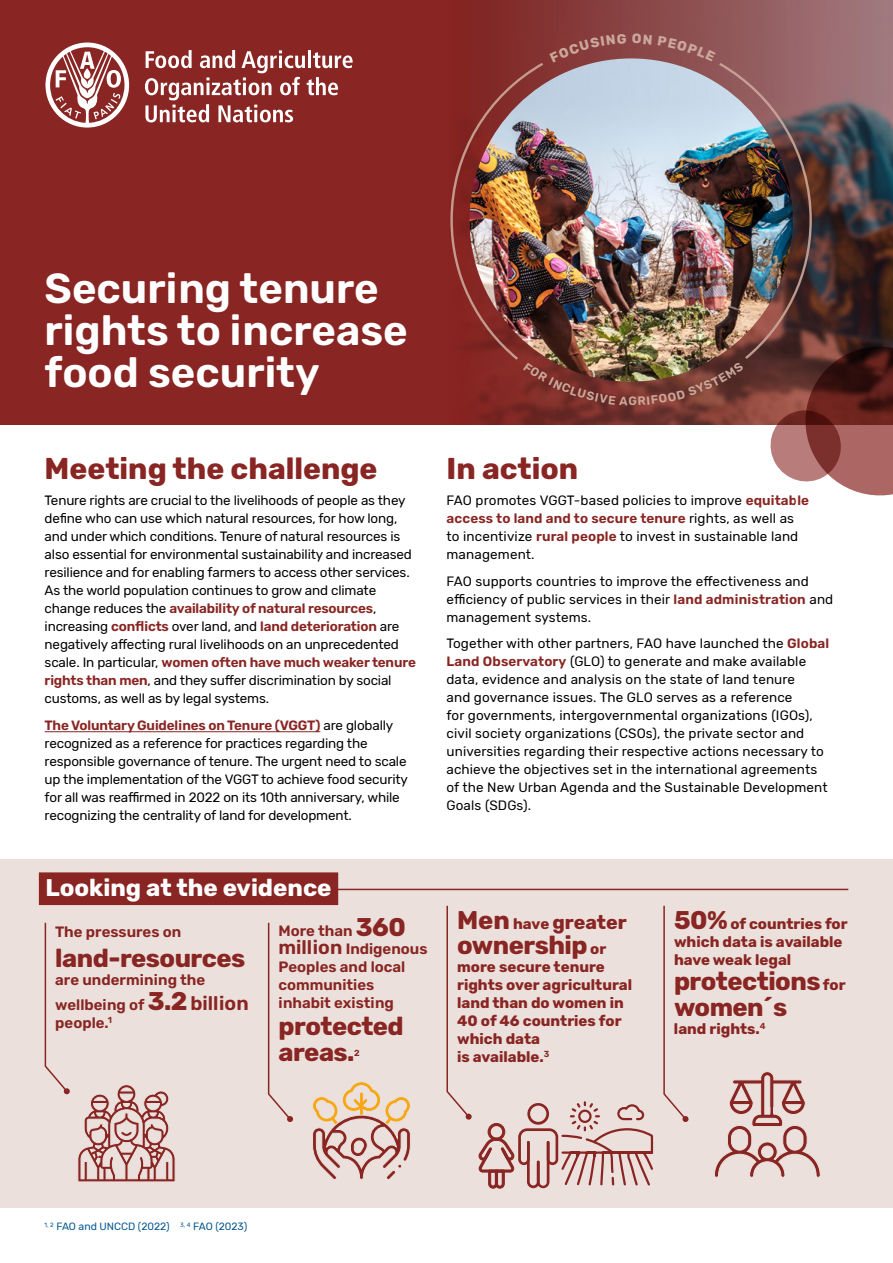
<style>
.page{position:relative;width:893px;height:1263px;background:#fff}
.page>*{position:absolute;margin:0;border:0;box-sizing:border-box;transform-origin:0 0}
.t1{font:600 42px/42px "Rubik";color:#fff}
.t2{font:700 30px "Rubik";color:#892522}
.t3{font:700 25.5px/25.5px "Rubik";letter-spacing:-.02em;color:#892522}
.t4{font:700 24px "Rubik";color:#fff}
.t5{font:700 19.5px "Rubik";color:#892522}
.t6{font:700 15px/18px "Rubik";color:#892522}
.t7{font:600 15px/18px "Rubik";color:#892522}
.t8{font:13.5px/18px "Rubik";letter-spacing:-.01em;color:#000}
.t9{font:13.5px/18px "Rubik";letter-spacing:.01em;color:#000}
.t10{font:600 12px "Rubik";color:#cba89b}
.t11{font:10.5px "Rubik";color:#03558c}
.t12{font:600 8.7px "Rubik";color:#892522}
.s1{font-weight:600;color:#892522}
.s2{font-weight:700;font-size:25.5px}
.s3{font-size:19.5px}
.s4{font-size:25.5px}
.s5{font-size:15px}
</style>
<div class="page">
<div style="left:0;top:859px;width:893px;height:349px;background:#ebe0dc"></div>
<div style="left:0;top:0;width:893px;height:425px;background:#892522"></div>
<svg style="left:45px;top:43px;width:84px;height:85px"></svg>
<svg style="left:145px;top:50px;width:208px;height:72px"></svg>
<hr style="left:45px;top:731px;width:275px;height:1px;background:#892522">
<svg style="left:44px;top:922px;width:26px;height:172px"></svg>
<svg style="left:267px;top:922px;width:26px;height:200px"></svg>
<div style="left:39px;top:872px;width:299px;height:33px;background:#892522"></div>
<hr style="left:338px;top:889px;width:510px;height:1px;background:#892522">
<svg style="left:446px;top:905px;width:26px;height:215px"></svg>
<svg style="left:663px;top:905px;width:25px;height:217px"></svg>
<svg style="left:78px;top:1084px;width:97px;height:98px"></svg>
<svg style="left:312px;top:1081px;width:99px;height:98px"></svg>
<svg style="left:714px;top:1071px;width:107px;height:106px"></svg>
<svg style="left:478px;top:1101px;width:176px;height:87px"></svg>
<img style="left:450px;top:34px;width:443px;height:462px">
<h1 class="t1" style="left:45px;top:268px;width:365px">Securing tenure rights to increase food security</h1>
<h2 class="t2" style="left:45px;top:451px;width:334px">Meeting the challenge</h2>
<p class="t8" style="left:45px;top:492px;width:373px">Tenure rights are crucial to the livelihoods of people as they define who can use which natural resources, for how long, and under which conditions. Tenure of natural resources is also essential for environmental sustainability and increased resilience and for enabling farmers to access other services.<br>As the world population continues to grow and climate change reduces the <span class="s1">availability of natural resources</span>, increasing <span class="s1">conflicts</span> over land, and <span class="s1">land deterioration</span> are negatively affecting rural livelihoods on an unprecedented scale. In particular, <span class="s1">women often have much weaker tenure rights than men</span>, and they suffer discrimination by social customs, as well as by legal systems.</p>
<p class="t8" style="left:45px;top:716px;width:365px"><span class="s1">The Voluntary Guidelines on Tenure (VGGT)</span> are globally recognized as a reference for practices regarding the responsible governance of tenure. The urgent need to scale up the implementation of the VGGT to achieve food security for all was reaffirmed in 2022 on its 10th anniversary, while recognizing the centrality of land for development.</p>
<p class="t10" style="left:628px;top:394px;width:10px">G</p>
<h2 class="t2" style="left:446px;top:451px;width:133px">In action</h2>
<p class="t9" style="left:446px;top:492px;width:364px">FAO promotes VGGT-based policies to improve <span class="s1">equitable access to land and to secure tenure</span> rights, as well as to incentivize <span class="s1">rural people</span> to invest in sustainable land management.</p>
<p class="t9" style="left:446px;top:572px;width:388px">FAO supports countries to improve the effectiveness and efficiency of public services in their <span class="s1">land administration</span> and management systems.</p>
<p class="t9" style="left:446px;top:635px;width:384px">Together with other partners, FAO have launched the <span class="s1">Global Land Observatory</span> (GLO) to generate and make available data, evidence and analysis on the state of land tenure<br>and governance issues. The GLO serves as a reference<br>for governments, intergovernmental organizations (IGOs), civil society organizations (CSOs), the private sector and universities regarding their respective actions necessary to achieve the objectives set in the international agreements of the New Urban Agenda and the Sustainable Development Goals (SDGs).</p>
<h3 class="t4" style="left:45px;top:874px;width:288px">Looking at the evidence</h3>
<p class="t7" style="left:55px;top:923px;width:128px">The pressures on</p>
<h3 class="t3" style="left:55px;top:946px;width:192px">land-resources</h3>
<p class="t7" style="left:55px;top:967px;width:195px;line-height:25.5px">are undermining the wellbeing of <span class="s2">3.2</span><span class="s3">billion</span></p>
<p class="t7" style="left:55px;top:1014px;width:58px">people.<sup>1</sup></p>
<p class="t7" style="left:279px;top:922px;width:150px">More than <span class="s2">360 </span><span class="s3">million</span> Indigenous<br>Peoples and local communities inhabit existing</p>
<h3 class="t3" style="left:279px;top:1014px;width:127px">protected areas.</h3>
<p class="t12" style="left:354px;top:1048px;width:7px">2</p>
<h3 class="t5" style="left:457px;top:911px;width:171px"><span class="s4">Men</span> <span class="s5">have</span> greater</h3>
<h3 class="t3" style="left:457px;top:933px;width:151px">ownership <span class="s5">or</span></h3>
<p class="t6" style="left:457px;top:958px;width:176px">more secure tenure rights over agricultural land than do women in<br>40 of 46 countries for which data<br>is available.<sup>3</sup></p>
<p class="t6" style="left:674px;top:915px;width:175px"><span class="s4">50%</span> of countries for which data is available have weak legal</p>
<h3 class="t3" style="left:674px;top:969px;width:173px">protections <span class="s5">for </span>women´s</h3>
<p class="t6" style="left:674px;top:1020px;width:93px">land rights.<sup>4</sup></p>
<p class="t11" style="left:45px;top:1221px;width:204px"><sup>1,</sup> <sup>2</sup> FAO and UNCCD (2022) <sup>3,</sup> <sup>4</sup> FAO (2023)</p>
</div>
